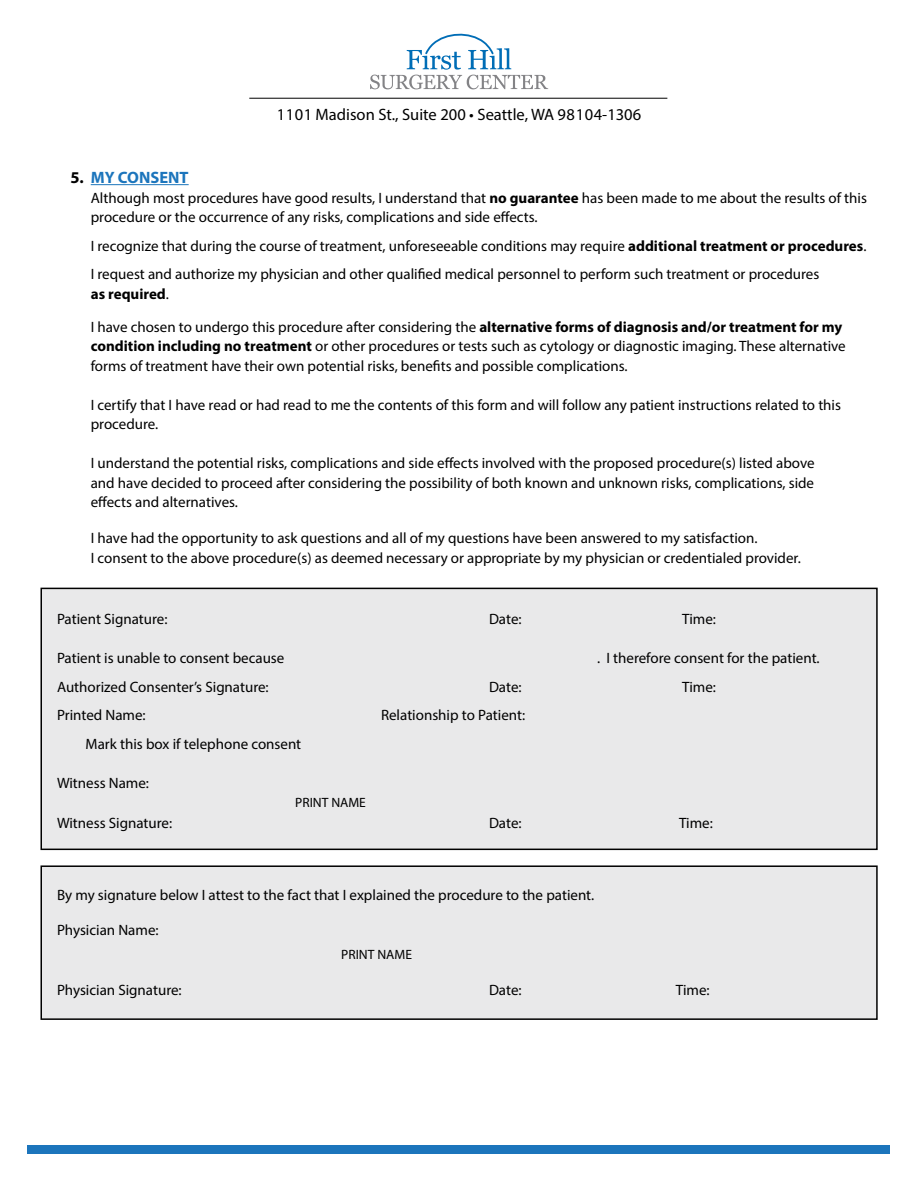
<style>
.page{position:relative;width:918px;height:1188px;background:#fff}
.page>*{position:absolute;margin:0;border:0;box-sizing:border-box;transform-origin:0 0}
.t1{font:16.5px "Myriad Pro";color:#000}
.t2{font:700 16.5px "Myriad Pro";color:#1c75bc}
.t3{font:15px/19.5px "Myriad Pro";color:#000}
.t4{font:700 15px "Myriad Pro";color:#000}
.t5{font:13.5px "Myriad Pro";color:#000}
.s1{color:#000}
.s2{font-weight:700}
.s3{font-weight:400}
</style>
<div class="page">
<div style="left:41px;top:866px;width:836px;height:153px;background:#e9e9ea"></div>
<div style="left:40px;top:865px;width:838px;height:155px;border:2px solid #000"></div>
<div style="left:41px;top:588px;width:836px;height:261px;background:#e9e9ea"></div>
<div style="left:40px;top:588px;width:838px;height:262px;border:2px solid #000"></div>
<hr style="left:249px;top:98px;width:418px;height:1px;background:#000">
<svg style="left:370px;top:34px;width:178px;height:55px"></svg>
<hr style="left:91px;top:184px;width:98px;height:1px;background:#1c75bc">
<div style="left:28px;top:1146px;width:862px;height:8px;background:#1c75bc"></div>
<p class="t1" style="left:277px;top:104px;width:366px">1101 Madison St., Suite 200 • Seattle, WA 98104-1306</p>
<p class="t2" style="left:70px;top:167px;width:120px"><span class="s1">5.</span> MY CONSENT</p>
<p class="t3" style="left:91px;top:188px;width:778px">Although most procedures have good results, I understand that <span class="s2">no guarantee</span> has been made to me about the results of this procedure or the occurrence of any risks, complications and side effects.</p>
<p class="t3" style="left:91px;top:231px;width:777px;line-height:28.5px">I recognize that during the course of treatment, unforeseeable conditions may require <span class="s2">additional treatment or procedures</span>.<br>I request and authorize my physician and other qualified medical personnel to perform such treatment or procedures</p>
<p class="t4" style="left:91px;top:284px;width:80px">as required<span class="s3">.</span></p>
<p class="t3" style="left:91px;top:317px;width:757px">I have chosen to undergo this procedure after considering the <span class="s2">alternative forms of diagnosis and/or treatment for my condition including no treatment</span> or other procedures or tests such as cytology or diagnostic imaging. These alternative forms of treatment have their own potential risks, benefits and possible complications.</p>
<p class="t3" style="left:91px;top:395px;width:752px">I certify that I have read or had read to me the contents of this form and will follow any patient instructions related to this procedure.</p>
<p class="t3" style="left:91px;top:453px;width:725px;text-align:justify">I understand the potential risks, complications and side effects involved with the proposed procedure(s) listed above and have decided to proceed after considering the possibility of both known and unknown risks, complications, side effects and alternatives.</p>
<p class="t3" style="left:91px;top:528px;width:712px">I have had the opportunity to ask questions and all of my questions have been answered to my satisfaction.<br>I consent to the above procedure(s) as deemed necessary or appropriate by my physician or credentialed provider.</p>
<p class="t3" style="left:57px;top:609px;width:112px">Patient Signature:</p>
<p class="t3" style="left:489px;top:609px;width:34px">Date:</p>
<p class="t3" style="left:682px;top:609px;width:35px">Time:</p>
<p class="t3" style="left:57px;top:648px;width:229px">Patient is unable to consent because</p>
<p class="t3" style="left:597px;top:648px;width:224px">. I therefore consent for the patient.</p>
<p class="t3" style="left:57px;top:677px;width:213px">Authorized Consenter’s Signature:</p>
<p class="t3" style="left:489px;top:677px;width:34px">Date:</p>
<p class="t3" style="left:682px;top:677px;width:35px">Time:</p>
<p class="t3" style="left:57px;top:705px;width:90px">Printed Name:</p>
<p class="t3" style="left:381px;top:705px;width:146px">Relationship to Patient:</p>
<p class="t3" style="left:86px;top:734px;width:217px">Mark this box if telephone consent</p>
<p class="t3" style="left:57px;top:773px;width:94px">Witness Name:</p>
<p class="t5" style="left:295px;top:794px;width:72px">PRINT NAME</p>
<p class="t3" style="left:57px;top:813px;width:117px">Witness Signature:</p>
<p class="t3" style="left:489px;top:813px;width:34px">Date:</p>
<p class="t3" style="left:679px;top:813px;width:35px">Time:</p>
<p class="t3" style="left:57px;top:885px;width:539px">By my signature below I attest to the fact that I explained the procedure to the patient.</p>
<p class="t3" style="left:57px;top:919px;width:103px">Physician Name:</p>
<p class="t5" style="left:341px;top:946px;width:72px">PRINT NAME</p>
<p class="t3" style="left:57px;top:979px;width:126px">Physician Signature:</p>
<p class="t3" style="left:489px;top:979px;width:34px">Date:</p>
<p class="t3" style="left:676px;top:979px;width:35px">Time:</p>
</div>
